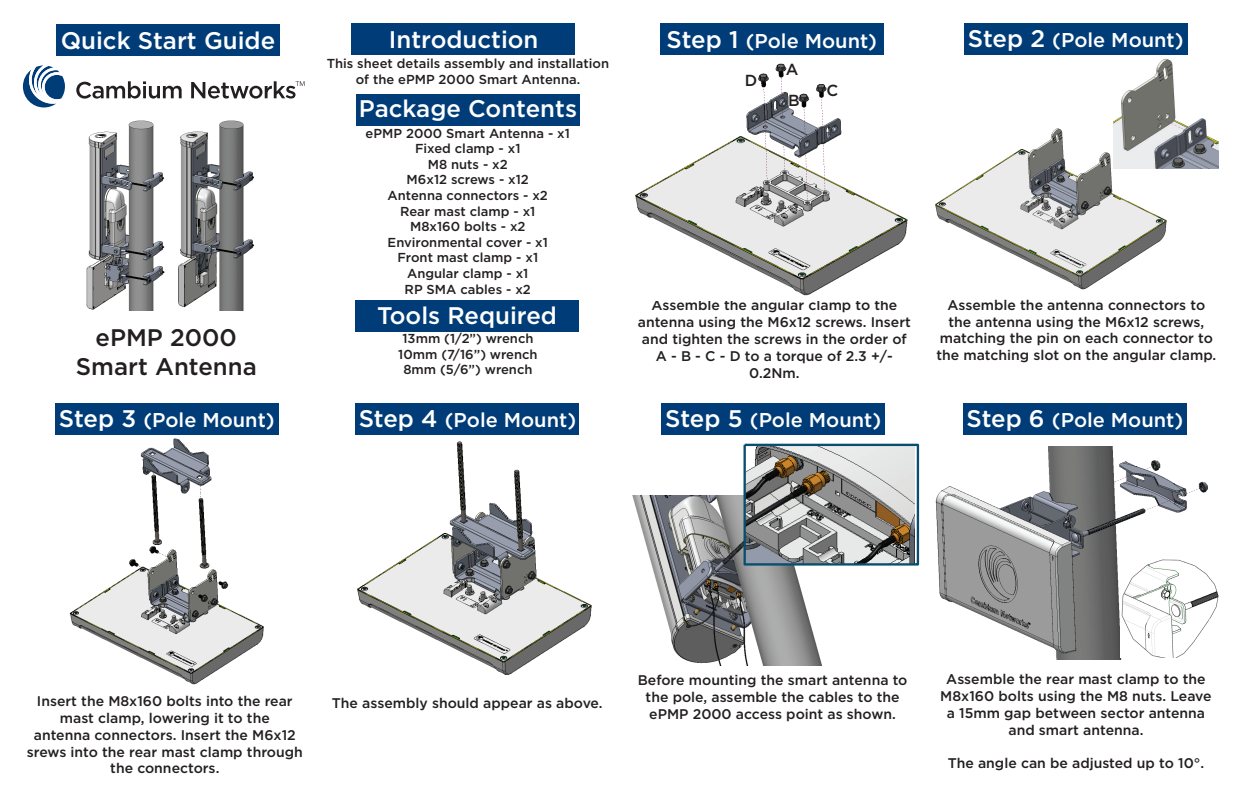
<style>
.page{position:relative;width:1242px;height:810px;background:#fff}
.page>*{position:absolute;margin:0;border:0;box-sizing:border-box;transform-origin:0 0}
.t1{font:500 24px "Gotham";color:#fff}
.t2{font:500 24px/28.8px "Gotham";color:#231f20;text-align:center}
.t3{font:500 20px "Gotham";color:#fff}
.t4{font:500 16px/30.6px "Gotham";color:#231f20}
.t5{font:500 14px/16.8px "Gotham";color:#231f20;text-align:center}
.t6{font:500 13px/15.6px "Gotham";color:#231f20;text-align:center}
.s1{font-size:24px}
</style>
<div class="page">
<svg style="left:76px;top:81px;width:106px;height:18px"></svg>
<svg style="left:191px;top:81px;width:114px;height:18px"></svg>
<svg style="left:23px;top:65px;width:42px;height:42px"></svg>
<div style="left:56px;top:24px;width:224px;height:32px;background:#003d78"></div>
<div style="left:352px;top:24px;width:223px;height:31px;background:#003d78"></div>
<div style="left:356px;top:94px;width:224px;height:31px;background:#003d78"></div>
<div style="left:660px;top:23px;width:223px;height:32px;background:#003d78"></div>
<div style="left:964px;top:23px;width:223px;height:31px;background:#003d78"></div>
<div style="left:355px;top:300px;width:224px;height:32px;background:#003d78"></div>
<div style="left:55px;top:403px;width:223px;height:31px;background:#003d78"></div>
<div style="left:355px;top:403px;width:224px;height:31px;background:#003d78"></div>
<div style="left:661px;top:403px;width:224px;height:31px;background:#003d78"></div>
<div style="left:963px;top:403px;width:223px;height:31px;background:#003d78"></div>
<img style="left:86px;top:121px;width:79px;height:190px">
<img style="left:178px;top:120px;width:76px;height:191px">
<img style="left:635px;top:63px;width:273px;height:233px">
<img style="left:935px;top:128px;width:232px;height:162px">
<img style="left:1113px;top:59px;width:106px;height:110px">
<img style="left:69px;top:438px;width:195px;height:247px">
<img style="left:357px;top:441px;width:235px;height:234px">
<img style="left:632px;top:496px;width:190px;height:170px">
<img style="left:747px;top:447px;width:168px;height:116px">
<div style="left:744px;top:444px;width:175px;height:122px;border:2px dashed #094e6f"></div>
<img style="left:935px;top:447px;width:273px;height:212px">
<img style="left:1120px;top:558px;width:99px;height:99px">
<h1 class="t1" style="left:61px;top:25px;width:216px">Quick Start Guide</h1>
<h1 class="t1" style="left:389px;top:24px;width:151px">Introduction</h1>
<p class="t6" style="left:327px;top:56px;width:284px">This sheet details assembly and installation of the ePMP 2000 Smart Antenna.</p>
<h1 class="t1" style="left:359px;top:93px;width:220px">Package Contents</h1>
<p class="t6" style="left:366px;top:125px;width:206px">ePMP 2000 Smart Antenna - x1<br>Fixed clamp - x1<br>M8 nuts - x2<br>M6x12 screws - x12<br>Antenna connectors - x2<br>Rear mast clamp - x1<br>M8x160 bolts - x2<br>Environmental cover - x1<br>Front mast clamp - x1<br>Angular clamp - x1<br>RP SMA cables - x2</p>
<h1 class="t2" style="left:76px;top:323px;width:182px">ePMP 2000<br>Smart Antenna</h1>
<h2 class="t3" style="left:59px;top:407px;width:217px"><span class="s1">Step 3</span> (Pole Mount)</h2>
<h1 class="t1" style="left:377px;top:300px;width:181px">Tools Required</h1>
<p class="t6" style="left:398px;top:331px;width:141px">13mm (1/2”) wrench<br>10mm (7/16”) wrench<br>8mm (5/6”) wrench</p>
<h2 class="t3" style="left:359px;top:407px;width:219px"><span class="s1">Step 4</span> (Pole Mount)</h2>
<h2 class="t3" style="left:667px;top:27px;width:212px"><span class="s1">Step 1</span> (Pole Mount)</h2>
<h2 class="t3" style="left:968px;top:27px;width:217px"><span class="s1">Step 2</span> (Pole Mount)</h2>
<p class="t4" style="left:745px;top:65px;width:14px">D</p>
<p class="t4" style="left:786px;top:54px;width:15px">A<br>B</p>
<p class="t4" style="left:827px;top:75px;width:13px">C</p>
<p class="t5" style="left:638px;top:297px;width:275px">Assemble the angular clamp to the antenna using the M6x12 screws. Insert and tighten the screws in the order of<br>A - B - C - D to a torque of 2.3 +/-<br>0.2Nm.</p>
<h2 class="t3" style="left:665px;top:407px;width:218px"><span class="s1">Step 5</span> (Pole Mount)</h2>
<p class="t5" style="left:936px;top:296px;width:282px">Assemble the antenna connectors to the antenna using the M6x12 screws, matching the pin on each connector to the matching slot on the angular clamp.</p>
<h2 class="t3" style="left:966px;top:407px;width:218px"><span class="s1">Step 6</span> (Pole Mount)</h2>
<p class="t5" style="left:27px;top:693px;width:277px">Insert the M8x160 bolts into the rear mast clamp, lowering it to the<br>antenna connectors. Insert the M6x12 srews into the rear mast clamp through the connectors.</p>
<p class="t5" style="left:332px;top:694px;width:272px">The assembly should appear as above.</p>
<p class="t5" style="left:638px;top:672px;width:271px">Before mounting the smart antenna to the pole, assemble the cables to the ePMP 2000 access point as shown.</p>
<p class="t5" style="left:940px;top:671px;width:273px">Assemble the rear mast clamp to the<br>M8x160 bolts using the M8 nuts. Leave a 15mm gap between sector antenna and smart antenna.</p>
<p class="t5" style="left:948px;top:755px;width:258px">The angle can be adjusted up to 10°.</p>
</div>
